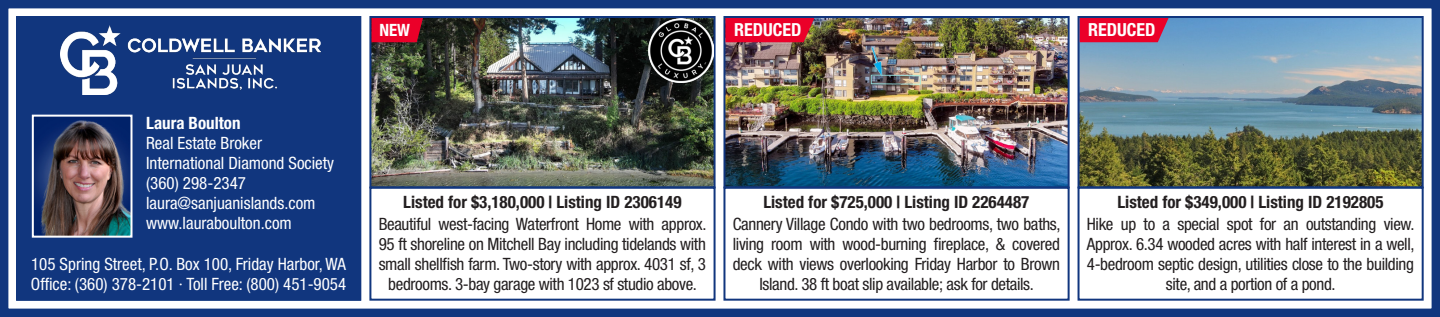
<style>
.page{position:relative;width:1440px;height:317px;background:#fff}
.page>*{position:absolute;margin:0;border:0;box-sizing:border-box;transform-origin:0 0}
.t1{font:700 condensed 18px "Helvetica Neue LT Std";color:#fff}
.t2{font:condensed 17px/20px "Helvetica Neue LT Std";letter-spacing:-.02em;color:#231f20;text-align:center}
.t3{font:condensed 17px "Helvetica Neue LT Std";color:#fff}
.t4{font:700 condensed 17px "Helvetica Neue LT Std";color:#231f20}
.t5{font:700 condensed 17px "Helvetica Neue LT Std";color:#fff}
</style>
<div class="page">
<div style="left:0;top:0;width:1440px;height:317px;border:8px solid #11367e"></div>
<div style="left:16px;top:16px;width:345px;height:284px;background:#11367e"></div>
<img style="left:61px;top:25px;width:259px;height:70px">
<img style="left:35px;top:118px;width:94px;height:116px">
<div style="left:32px;top:115px;width:100px;height:122px;border:2px solid #fff"></div>
<img style="left:372px;top:19px;width:341px;height:166px">
<div style="left:369px;top:16px;width:347px;height:172px;border:2px solid #11367e"></div>
<img style="left:726px;top:19px;width:341px;height:166px">
<div style="left:723px;top:16px;width:347px;height:172px;border:2px solid #11367e"></div>
<img style="left:1081px;top:19px;width:340px;height:166px">
<div style="left:1078px;top:16px;width:346px;height:172px;border:2px solid #11367e"></div>
<div style="left:369px;top:186px;width:347px;height:114px;border:2px solid #11367e"></div>
<div style="left:1078px;top:186px;width:346px;height:114px;border:2px solid #11367e"></div>
<div style="left:723px;top:186px;width:347px;height:114px;border:2px solid #11367e"></div>
<svg style="left:372px;top:18px;width:51px;height:24px"></svg>
<img style="left:649px;top:18px;width:64px;height:65px">
<svg style="left:725px;top:18px;width:89px;height:24px;background:#e4072a"></svg>
<div style="left:1080px;top:18px;width:89px;height:24px;background:#eb0029"></div>
<p class="t5" style="left:146px;top:113px;width:96px">Laura Boulton</p>
<p class="t3" style="left:146px;top:133px;width:117px">Real Estate Broker</p>
<p class="t3" style="left:146px;top:153px;width:190px">International Diamond Society</p>
<p class="t3" style="left:146px;top:173px;width:101px">(360) 298-2347</p>
<p class="t3" style="left:146px;top:193px;width:171px">laura@sanjuanislands.com</p>
<p class="t3" style="left:146px;top:213px;width:147px">www.lauraboulton.com</p>
<p class="t3" style="left:31px;top:254px;width:317px">105 Spring Street, P.O. Box 100, Friday Harbor, WA</p>
<p class="t3" style="left:31px;top:274px;width:317px">Office: (360) 378-2101 · Toll Free: (800) 451-9054</p>
<p class="t5" style="left:379px;top:20px;width:32px">NEW</p>
<p class="t1" style="left:734px;top:18px;width:69px">REDUCED</p>
<p class="t1" style="left:1088px;top:18px;width:69px">REDUCED</p>
<p class="t4" style="left:403px;top:192px;width:280px">Listed for $3,180,000 | Listing ID 2306149</p>
<p class="t2" style="left:379px;top:213px;width:329px">Beautiful west-facing Waterfront Home with approx.<br>95 ft shoreline on Mitchell Bay including tidelands with small shellfish farm. Two-story with approx. 4031 sf, 3 bedrooms. 3-bay garage with 1023 sf studio above.</p>
<p class="t4" style="left:763px;top:192px;width:268px">Listed for $725,000 | Listing ID 2264487</p>
<p class="t2" style="left:733px;top:213px;width:329px">Cannery Village Condo with two bedrooms, two baths, living room with wood-burning fireplace, &amp; covered deck with views overlooking Friday Harbor to Brown Island. 38 ft boat slip available; ask for details.</p>
<p class="t4" style="left:1117px;top:192px;width:268px">Listed for $349,000 | Listing ID 2192805</p>
<p class="t2" style="left:1087px;top:213px;width:329px">Hike up to a special spot for an outstanding view.<br>Approx. 6.34 wooded acres with half interest in a well, 4-bedroom septic design, utilities close to the building site, and a portion of a pond.</p>
</div>
